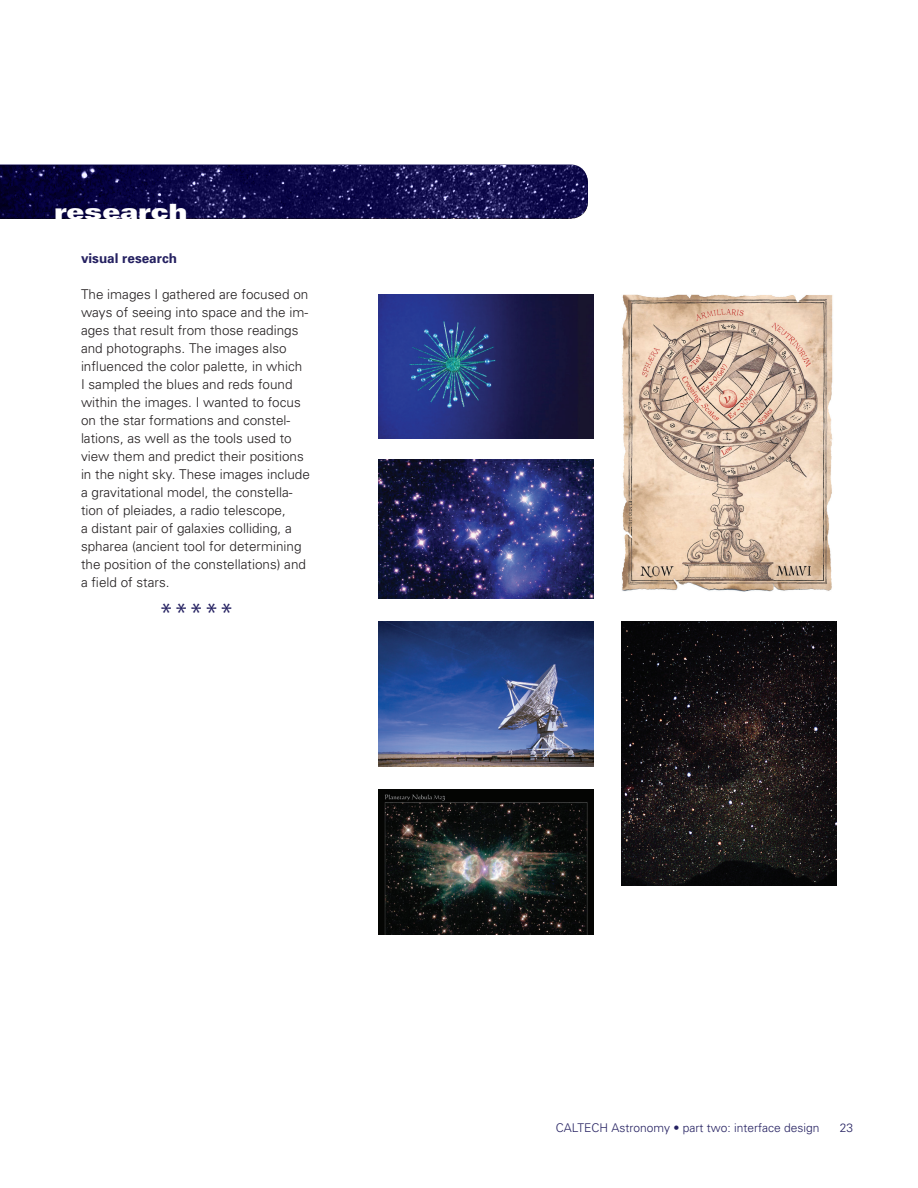
<style>
.page{position:relative;width:918px;height:1188px;background:#fff}
.page>*{position:absolute;margin:0;border:0;box-sizing:border-box;transform-origin:0 0}
.t1{font:300 27px "Univers";color:#252161}
.t2{font:900 expanded 21px "Univers";color:#fff}
.t3{font:300 13.5px/18px "Univers";color:#231f20}
.t4{font:700 13.5px "Univers";color:#252161}
.t5{font:300 12px "Univers";color:#252161}
</style>
<div class="page">
<img style="left:0;top:165px;width:588px;height:54px">
<img style="left:378px;top:295px;width:216px;height:144px">
<img style="left:378px;top:459px;width:216px;height:140px">
<img style="left:378px;top:621px;width:216px;height:145px">
<img style="left:378px;top:789px;width:216px;height:145px">
<img style="left:622px;top:295px;width:211px;height:297px">
<img style="left:621px;top:621px;width:216px;height:264px">
<h2 class="t2" style="left:54px;top:199px;width:135px">research</h2>
<p class="t4" style="left:81px;top:250px;width:98px">visual research</p>
<p class="t3" style="left:81px;top:285px;width:230px">The images I gathered are focused on ways of seeing into space and the im&shy;ages that result from those readings and photographs. The images also influenced the color palette, in which<br>I sampled the blues and reds found within the images. I wanted to focus on the star formations and constel&shy;lations, as well as the tools used to view them and predict their positions in the night sky. These images include a gravitational model, the constella&shy;tion of pleiades, a radio telescope,<br>a distant pair of galaxies colliding, a spharea (ancient tool for determining the position of the constellations) and a field of stars.</p>
<h1 class="t1" style="left:159px;top:597px;width:77px">*****</h1>
<p class="t5" style="left:556px;top:1120px;width:265px">CALTECH Astronomy • part two: interface design</p>
<p class="t5" style="left:840px;top:1120px;width:15px">23</p>
</div>
